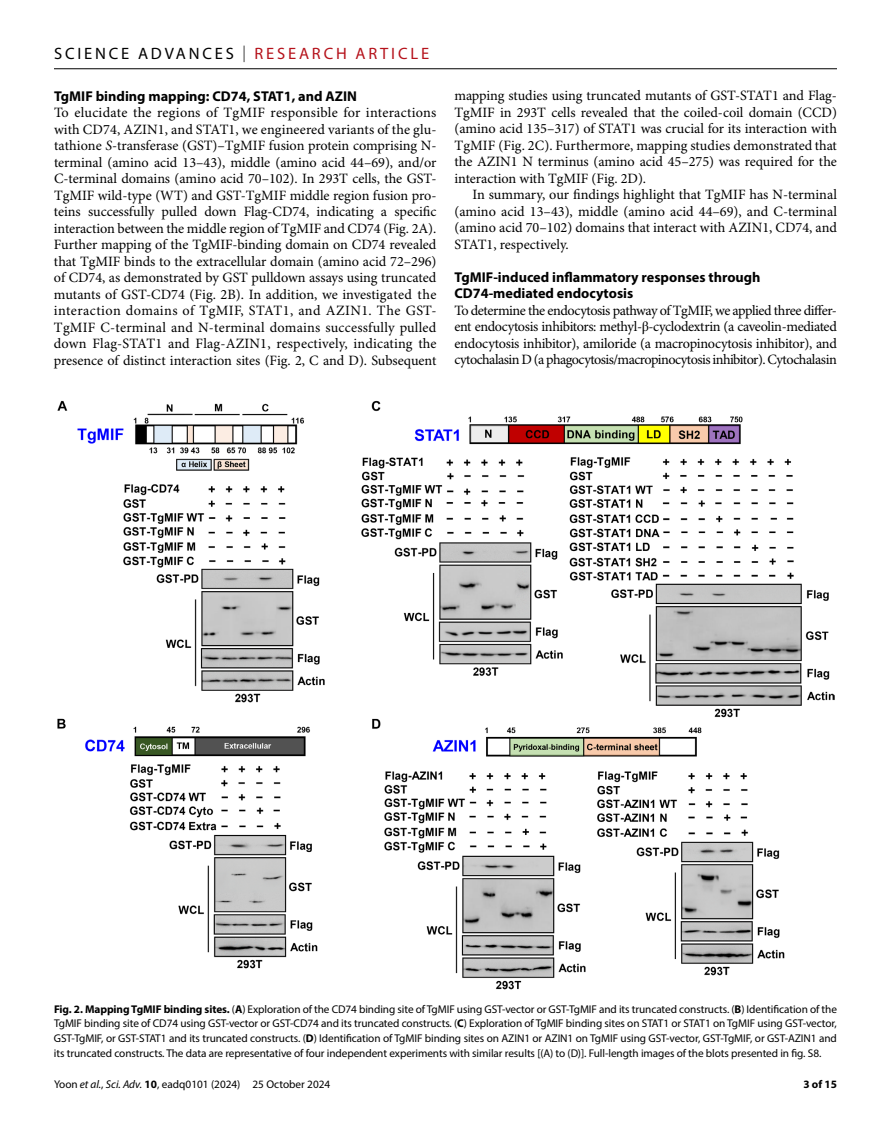
<style>
.page{position:relative;width:891px;height:1134px;background:#fff}
.page>*{position:absolute;margin:0;border:0;box-sizing:border-box;transform-origin:0 0}
.t1{font:16.5px "Myriad Pro";letter-spacing:.17em;color:#000}
.t2{font:14.25px/16.5px "Minion Pro";letter-spacing:-.005em;color:#000;text-align:justify}
.t3{font:700 14.25px/16.5px "Myriad Pro";color:#000}
.t4{font:11.25px/15px "Myriad Pro";letter-spacing:-.005em;color:#000;text-align:justify}
.t5{font:700 11.25px "Myriad Pro";color:#000}
.s1{font-weight:300}
.s2{color:#b5121b}
.s3{font-style:italic}
.s4{font-family:"STIX"}
.s5{font-weight:700}
</style>
<div class="page">
<hr style="left:54px;top:68px;width:783px;height:1px;background:#000">
<img style="left:57px;top:401px;width:777px;height:589px">
<p class="t1" style="left:54px;top:44px;width:376px">Science Adva nces <span class="s1">|</span> <span class="s2">Resear ch Ar ticle</span></p>
<p class="t3" style="left:54px;top:87px;width:305px">TgMIF binding mapping: CD74, STAT1, and AZIN</p>
<p class="t2" style="left:54px;top:105px;width:384px">To elucidate the regions of TgMIF responsible for interactions with CD74, AZIN1, and STAT1, we engineered variants of the glu&shy;tathione <span class="s3">S</span>-transferase (GST)–TgMIF fusion protein comprising N&shy;terminal (amino acid 13–43), middle (amino acid 44–69), and/or C-terminal domains (amino acid 70–102). In 293T cells, the GST-TgMIF wild-type (WT) and GST-TgMIF middle region fusion pro&shy;teins successfully pulled down Flag-CD74, indicating a specific interaction between the middle region of TgMIF and CD74 (Fig. 2A).<br>Further mapping of the TgMIF-binding domain on CD74 revealed that TgMIF binds to the extracellular domain (amino acid 72–296) of CD74, as demonstrated by GST pulldown assays using truncated mutants of GST-CD74 (Fig. 2B). In addition, we investigated the interaction domains of TgMIF, STAT1, and AZIN1. The GST-TgMIF C-terminal and N-terminal domains successfully pulled down Flag-STAT1 and Flag-AZIN1, respectively, indicating the presence of distinct interaction sites (Fig. 2, C and D). Subsequent</p>
<p class="t2" style="left:454px;top:88px;width:384px">mapping studies using truncated mutants of GST-STAT1 and Flag-TgMIF in 293T cells revealed that the coiled-coil domain (CCD) (amino acid 135–317) of STAT1 was crucial for its interaction with TgMIF (Fig. 2C). Furthermore, mapping studies demonstrated that the AZIN1 N terminus (amino acid 45–275) was required for the interaction with TgMIF (Fig. 2D).</p>
<p class="t2" style="left:454px;top:187px;width:384px;text-indent:18px">In summary, our findings highlight that TgMIF has N-terminal (amino acid 13–43), middle (amino acid 44–69), and C-terminal (amino acid 70–102) domains that interact with AZIN1, CD74, and STAT1, respectively.</p>
<p class="t3" style="left:454px;top:268px;width:308px">TgMIF-induced inflammatory responses through<br>CD74-mediated endocytosis</p>
<p class="t2" style="left:454px;top:303px;width:384px">To determine the endocytosis pathway of TgMIF, we applied three differ&shy;ent endocytosis inhibitors: methyl-<span class="s4">β</span>-cyclodextrin (a caveolin-mediated endocytosis inhibitor), amiloride (a macropinocytosis inhibitor), and cytochalasin D (a phagocytosis/macropinocytosis inhibitor). Cytochalasin</p>
<p class="t4" style="left:54px;top:1001px;width:785px"><span class="s5">Fig. 2. Mapping TgMIF binding sites.</span> (<span class="s5">A</span>) Exploration of the CD74 binding site of TgMIF using GST-vector or GST--TgMIF and its truncated constructs. (<span class="s5">B</span>) Identification of the TgMIF binding site of CD74 using GST-vector or GST--CD74 and its truncated constructs. (<span class="s5">C</span>) Exploration of TgMIF binding sites on STAT1 or STAT1 on TgMIF using GST-vector, GST--TgMIF, or GST-STAT1 and its truncated constructs. (<span class="s5">D</span>) Identification of TgMIF binding sites on AZIN 1 or AZIN 1 on TgMIF using GST-vector, GST--TgMIF, or GST-AZIN 1 and its truncated constructs. The data are representative of four independent experiments with similar results [(A) to (D)]. Full-length images of the blots presented in fig. S8.</p>
<p class="t4" style="left:54px;top:1076px;width:278px">Yoon <span class="s3">et al.</span>, <span class="s3">Sci. Adv.</span> <span class="s5">10</span>, eadq0101 (2024) 25 October 2024</p>
<p class="t5" style="left:803px;top:1076px;width:35px">3 of 15</p>
</div>
